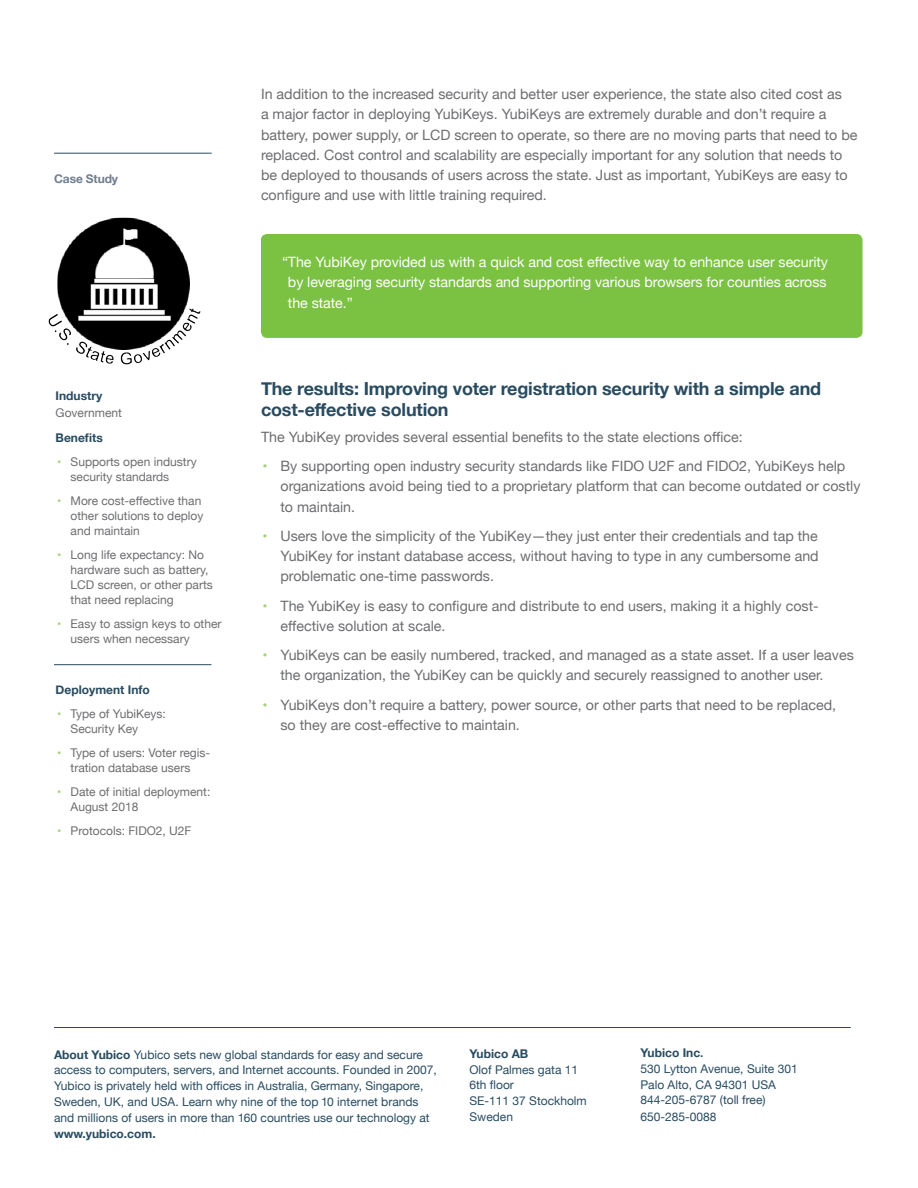
<style>
.page{position:relative;width:918px;height:1188px;background:#fff}
.page>*{position:absolute;margin:0;border:0;box-sizing:border-box;transform-origin:0 0}
.case_study_head{font:700 18px/21px "Helvetica Neue";letter-spacing:-.01em;color:#284b60}
.bullet{font:14.25px/20.2px "Helvetica Neue";color:#6c6d70}
.body{font:14.25px/20.2px "Helvetica Neue";color:#6c6d70}
.body-2{font:14.25px/20.2px "Helvetica Neue";letter-spacing:-.005em;color:#fff;text-align:justify}
.foot{font:12px/15.9px "Helvetica Neue";color:#284b60}
.sidebar_bullet{font:12px/15px "Helvetica Neue";color:#6c6d70}
.sidebar_head{font:700 12px "Helvetica Neue";color:#284b60}
.body-3{font:12px/16.5px "Helvetica Neue";color:#6c6d70}
.header_body{font:700 12px "Helvetica Neue";letter-spacing:-.01em;color:#707d8e}
.foot-2{font:700 12px "Helvetica Neue";color:#284b60}
.s1{font-weight:700;color:#284b60}
.s2{color:#a3d176}
.s3{font-weight:700}
.s4{font-weight:500}
</style>
<div class="page">
<hr style="left:54px;top:1027px;width:796px;height:1px;background:#284b60">
<div style="left:261px;top:234px;width:602px;height:104px;background:#7bc142;border-radius:6px"></div>
<img style="left:48px;top:152px;width:215px;height:213px">
<hr style="left:54px;top:153px;width:158px;height:1px;background:#284b60">
<hr style="left:54px;top:664px;width:158px;height:1px;background:#284b60">
<p class="header_body" style="left:54px;top:169px;width:66px">Case Study</p>
<p class="body-3" style="left:56px;top:388px;width:68px"><span class="s1">Industry<br></span>Government</p>
<p class="sidebar_head" style="left:56px;top:429px;width:49px">Benefits</p>
<p class="sidebar_bullet" style="left:71px;top:455px;width:128px;text-indent:-14px"><span class="s2">•</span> Supports open industry security standards</p>
<p class="sidebar_bullet" style="left:71px;top:494px;width:134px;text-indent:-14px"><span class="s2">•</span> More cost-effective than other solutions to deploy and maintain</p>
<p class="sidebar_bullet" style="left:71px;top:548px;width:144px;text-indent:-14px"><span class="s2">•</span> Long life expectancy: No hardware such as battery,<br>LCD screen, or other parts that need replacing</p>
<p class="sidebar_bullet" style="left:71px;top:617px;width:152px;text-indent:-14px"><span class="s2">•</span> Easy to assign keys to other users when necessary</p>
<p class="sidebar_head" style="left:56px;top:681px;width:96px">Deployment Info</p>
<p class="sidebar_bullet" style="left:71px;top:707px;width:97px;text-indent:-14px"><span class="s2">•</span> Type of YubiKeys:<br>Security Key</p>
<p class="sidebar_bullet" style="left:57px;top:746px;width:155px;text-align:center"><span class="s2">•</span> Type of users: Voter regis&shy;tration database users</p>
<p class="sidebar_bullet" style="left:71px;top:785px;width:141px;text-indent:-14px"><span class="s2">•</span> Date of initial deployment:<br>August 2018</p>
<p class="sidebar_bullet" style="left:57px;top:824px;width:136px"><span class="s2">•</span> Protocols: FIDO2, U2F</p>
<p class="body" style="left:261px;top:85px;width:598px">In addition to the increased security and better user experience, the state also cited cost as<br>a major factor in deploying YubiKeys. YubiKeys are extremely durable and don’t require a battery, power supply, or LCD screen to operate, so there are no moving parts that need to be replaced. Cost control and scalability are especially important for any solution that needs to be deployed to thousands of users across the state. Just as important, YubiKeys are easy to configure and use with little training required.</p>
<p class="body-2" style="left:288px;top:253px;width:542px;text-indent:-6px">“The YubiKey provided us with a quick and cost effective way to enhance user security by leveraging security standards and supporting various browsers for counties across the state.”</p>
<p class="case_study_head" style="left:261px;top:378px;width:562px">The results: Improving voter registration security with a simple and cost-effective solution</p>
<p class="body" style="left:261px;top:427px;width:483px">The YubiKey provides several essential benefits to the state elections office:</p>
<p class="bullet" style="left:280px;top:457px;width:581px;text-indent:-18px"><span class="s2">•</span> By supporting open industry security standards like FIDO U2F and FIDO2, YubiKeys help organizations avoid being tied to a proprietary platform that can become outdated or costly to maintain.</p>
<p class="bullet" style="left:280px;top:526px;width:540px;text-align:justify;text-indent:-18px"><span class="s2">•</span> Users love the simplicity of the YubiKey—they just enter their credentials and tap the YubiKey for instant database access, without having to type in any cumbersome and problematic one-time passwords.</p>
<p class="bullet" style="left:280px;top:596px;width:540px;text-indent:-18px"><span class="s2">•</span> The YubiKey is easy to configure and distribute to end users, making it a highly cost&shy;effective solution at scale.</p>
<p class="bullet" style="left:280px;top:646px;width:575px;text-indent:-18px"><span class="s2">•</span> YubiKeys can be easily numbered, tracked, and managed as a state asset. If a user leaves the organization, the YubiKey can be quickly and securely reassigned to another user.</p>
<p class="bullet" style="left:280px;top:695px;width:557px;text-indent:-18px"><span class="s2">•</span> YubiKeys don’t require a battery, power source, or other parts that need to be replaced, so they are cost-effective to maintain.</p>
<p class="foot" style="left:54px;top:1047px;width:384px"><span class="s3">About Yubico</span> Yubico sets new global standards for easy and secure access to computers, servers, and Internet accounts. Founded in 2007, Yubico is privately held with offices in Australia, Germany, Singapore, Sweden, UK, and USA. Learn why nine of the top 10 internet brands and millions of users in more than 160 countries use our technology at <span class="s3">www.yubico.com.</span></p>
<p class="foot-2" style="left:470px;top:1044px;width:60px">Yubico AB</p>
<p class="foot" style="left:470px;top:1062px;width:110px">Olof Palmes gata 11</p>
<p class="foot" style="left:470px;top:1078px;width:46px">6th floor</p>
<p class="foot" style="left:470px;top:1094px;width:119px">SE-111 37 Stockholm</p>
<p class="foot" style="left:470px;top:1109px;width:45px">Sweden</p>
<p class="foot" style="left:640px;top:1046px;width:159px"><span class="s3">Yubico Inc</span><span class="s4">.<br></span>530 Lytton Avenue, Suite 301<br>Palo Alto, CA 94301 USA<br>844-205-6787 (toll free)<br>650-285-0088</p>
</div>
